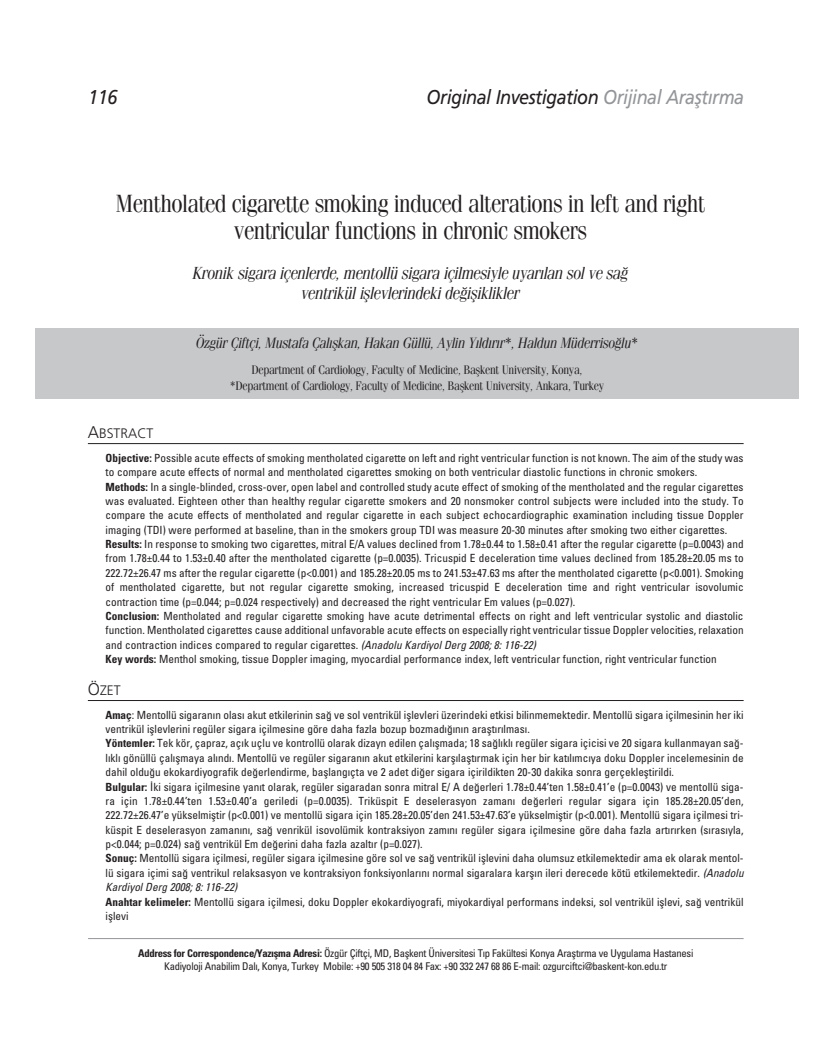
<style>
.page{position:relative;width:833px;height:1063px;background:#fff}
.page>*{position:absolute;margin:0;border:0;box-sizing:border-box;transform-origin:0 0}
.t1{font:25px/27.5px "Fenice";letter-spacing:-.025em;color:#231f20;text-align:center;scale:.9 1}
.t2{font:italic 20px "Frutiger";letter-spacing:-.03em;color:#231f20;scale:.9 1}
.t3{font:italic 17.5px/20px "Fenice";letter-spacing:-.025em;color:#231f20;text-align:center;scale:.9 1}
.t4{font:italic 15px "Fenice";letter-spacing:-.025em;color:#231f20;scale:.9 1}
.t5{font:300 13.75px "Frutiger";color:#231f20}
.t6{font:12.5px/16.8px "Fenice";letter-spacing:-.025em;color:#231f20;text-align:center;scale:.9 1}
.t7{font:condensed 11.25px/14.4px "Univers";color:#231f20}
.t8{font:condensed 10.62px/12.5px "Univers";letter-spacing:-.025em;color:#231f20;text-align:center}
.s1{color:#939598}
.s2{font-size:16.88px}
.s3{font-weight:700}
.s4{font-style:italic}
</style>
<div class="page">
<div style="left:35px;top:328px;width:763px;height:71px;background:#c7c8ca"></div>
<hr style="left:88px;top:443px;width:655px;height:1px;background:#231f20">
<hr style="left:88px;top:700px;width:655px;height:1px;background:#231f20">
<hr style="left:88px;top:938px;width:655px;height:1px;background:#939598">
<h2 class="t2" style="left:88px;top:89px;width:34px">116</h2>
<h2 class="t2" style="left:426px;top:89px;width:354px">Original Investigation <span class="s1">Orijinal Araflt›rma</span></h2>
<h1 class="t1" style="left:116px;top:192px;width:656px">Mentholated cigarette smoking induced alterations in left and right ventricular functions in chronic smokers</h1>
<h3 class="t3" style="left:192px;top:265px;width:486px">Kronik sigara içenlerde, mentollü sigara içilmesiyle uyar›lan sol ve sa¤ ventrikül ifllevlerindeki de¤ifliklikler</h3>
<h3 class="t4" style="left:196px;top:338px;width:493px">Özgür Çiftçi, Mustafa Çal›flkan, Hakan Güllü, Aylin Y›ld›r›r*, Haldun Müderriso¤lu*</h3>
<p class="t6" style="left:230px;top:362px;width:417px">Department of Cardiology, Faculty of Medicine, Baflkent University, Konya, *Department of Cardiology, Faculty of Medicine, Baflkent University, Ankara, Turkey</p>
<p class="t5" style="left:88px;top:428px;width:67px"><span class="s2">A</span>BSTRACT</p>
<p class="t7" style="left:106px;top:452px;width:639px"><span class="s3">Objective:</span> Possible acute effects of smoking mentholated cigarette on left and right ventricular function is not known. The aim of the study was to compare acute effects of normal and mentholated cigarettes smoking on both ventricular diastolic functions in chronic smokers.<br><span class="s3">Methods:</span> In a single-blinded, cross-over, open label and controlled study acute effect of smoking of the mentholated and the regular cigarettes was evaluated. Eighteen other than healthy regular cigarette smokers and 20 nonsmoker control subjects were included into the study. To compare the acute effects of mentholated and regular cigarette in each subject echocardiographic examination including tissue Doppler imaging (TDI) were performed at baseline, than in the smokers group TDI was measure 20-30 minutes after smoking two either cigarettes.<br><span class="s3">Results:</span> In response to smoking two cigarettes, mitral E/A values declined from 1.78±0.44 to 1.58±0.41 after the regular cigarette (p=0.0043) and from 1.78±0.44 to 1.53±0.40 after the mentholated cigarette (p=0.0035). Tricuspid E deceleration time values declined from 185.28±20.05 ms to 222.72±26.47 ms after the regular cigarette (p&lt;0.001) and 185.28±20.05 ms to 241.53±47.63 ms after the mentholated cigarette (p&lt;0.001). Smoking of mentholated cigarette, but not regular cigarette smoking, increased tricuspid E deceleration time and right ventricular isovolumic contraction time (p=0.044; p=0.024 respectively) and decreased the right ventricular Em values (p=0.027).<br><span class="s3">Conclusion:</span> Mentholated and regular cigarette smoking have acute detrimental effects on right and left ventricular systolic and diastolic function. Mentholated cigarettes cause additional unfavorable acute effects on especially right ventricular tissue Doppler velocities, relaxation and contraction indices compared to regular cigarettes. <span class="s4">(Anadolu Kardiyol Derg 2008; 8: 116-22)<br></span><span class="s3">Key words:</span> Menthol smoking, tissue Doppler imaging, myocardial performance index, left ventricular function, right ventricular function</p>
<p class="t5" style="left:88px;top:685px;width:34px"><span class="s2">Ö</span>ZET</p>
<p class="t7" style="left:106px;top:709px;width:639px"><span class="s3">Amaç</span>: Mentollü sigaran›n olas› akut etkilerinin sa¤ ve sol ventrikül ifllevleri üzerindeki etkisi bilinmemektedir. Mentollü sigara içilmesinin her iki ventrikül ifllevlerini regüler sigara içilmesine göre daha fazla bozup bozmad›¤›n›n araflt›r›lmas›.<br><span class="s3">Yöntemler:</span> Tek kör, çapraz, aç›k uçlu ve kontrollü olarak dizayn edilen çal›flmada; 18 sa¤l›kl› regüler sigara içicisi ve 20 sigara kullanmayan sa¤- l›kl› gönüllü çal›flmaya al›nd›. Mentollü ve regüler sigaran›n akut etkilerini karfl›laflt›rmak için her bir kat›l›mc›ya doku Doppler incelemesinin de dahil oldu¤u ekokardiyografik de¤erlendirme, bafllang›çta ve 2 adet di¤er sigara içirildikten 20-30 dakika sonra gerçeklefltirildi.<br><span class="s3">Bulgular:</span> ‹ki sigara içilmesine yan›t olarak, regüler sigaradan sonra mitral E/ A de¤erleri 1.78±0.44’ten 1.58±0.41’e (p=0.0043) ve mentollü siga&shy;ra için 1.78±0.44’ten 1.53±0.40’a geriledi (p=0.0035). Triküspit E deselerasyon zaman› de¤erleri regular sigara için 185.28±20.05’den, 222.72±26.47’e yükselmifltir (p&lt;0.001) ve mentollü sigara için 185.28±20.05’den 241.53±47.63’e yükselmifltir (p&lt;0.001). Mentollü sigara içilmesi tri&shy;küspit E deselerasyon zaman›n›, sa¤ venrikül isovolümik kontraksiyon zam›n› regüler sigara içilmesine göre daha fazla art›r›rken (s›ras›yla, p&lt;0.044; p=0.024) sa¤ ventrikül Em de¤erini daha fazla azalt›r (p=0.027).<br><span class="s3">Sonuç:</span> Mentollü sigara içilmesi, regüler sigara içilmesine göre sol ve sa¤ ventrikül ifllevini daha olumsuz etkilemektedir ama ek olarak mentol&shy;lü sigara içimi sa¤ ventrikul relaksasyon ve kontraksiyon fonksiyonlar›n› normal sigaralara karfl›n ileri derecede kötü etkilemektedir. <span class="s4">(Anadolu Kardiyol Derg 2008; 8: 116-22)<br></span><span class="s3">Anahtar kelimeler:</span> Mentollü sigara içilmesi, doku Doppler ekokardiyografi, miyokardiyal performans indeksi, sol ventrikül ifllevi, sa¤ ventrikül ifllevi</p>
<p class="t8" style="left:138px;top:948px;width:557px"><span class="s3">Address for Correspondence/Yaz›flma Adresi:</span> Özgür Çiftçi, MD, Baflkent Üniversitesi T›p Fakültesi Konya Araflt›rma ve Uygulama Hastanesi<br>Kadiyoloji Anabilim Dal›, Konya, Turkey Mobile: +90 505 318 04 84 Fax: +90 332 247 68 86 E-mail: ozgurciftci@baskent-kon.edu.tr</p>
</div>
